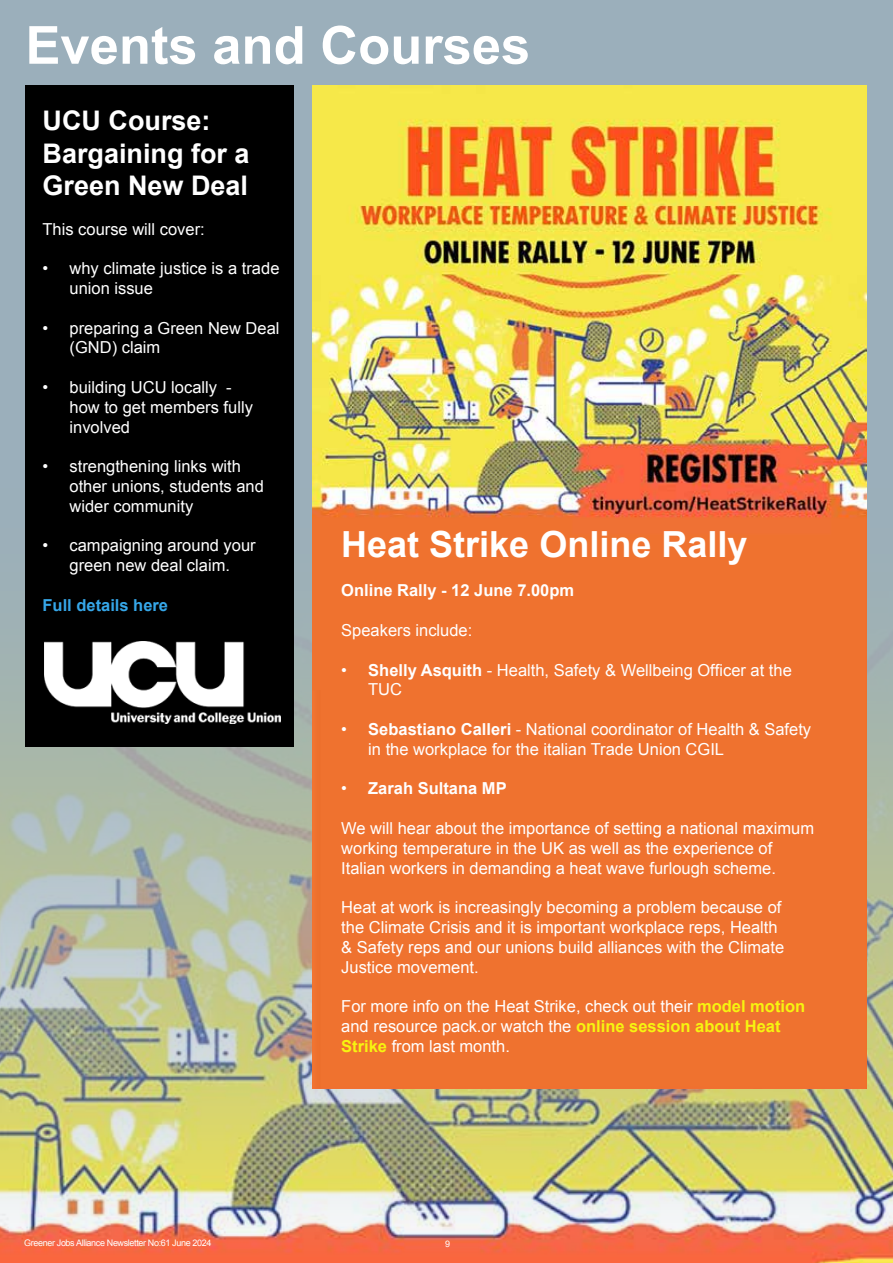
<style>
.page{position:relative;width:893px;height:1263px;background:#9bafbb}
.page>*{position:absolute;margin:0;border:0;box-sizing:border-box;transform-origin:0 0}
.t1{font:700 52.5px "Arial";color:#fff}
.t2{font:700 36px "Arial";color:#fff}
.t3{font:700 27px/32.4px "Arial";color:#fff}
.t4{font:16.5px/19.8px "Arial";color:#fff}
.t5{font:700 16.5px "Arial";color:#fff}
.t6{font:700 16.5px "Arial";color:#36a7e9}
.t7{font:9px "Arial";letter-spacing:-.04em;color:#fff}
.s1{font-weight:700}
.s2{font-weight:400}
.s3{font-weight:700;color:#f7f410}
</style>
<div class="page">
<img style="left:0;top:462px;width:893px;height:801px">
<img style="left:313px;top:85px;width:553px;height:1004px">
<div style="left:26px;top:85px;width:268px;height:661px;background:#000"></div>
<img style="left:45px;top:641px;width:236px;height:83px">
<h1 class="t1" style="left:26px;top:11px;width:506px">Events and Courses</h1>
<h3 class="t3" style="left:43px;top:105px;width:209px">UCU Course:<br>Bargaining for a<br>Green New Deal</h3>
<p class="t4" style="left:43px;top:219px;width:164px">This course will cover:</p>
<p class="t4" style="left:70px;top:259px;width:211px;text-indent:-27px">• why climate justice is a trade union issue</p>
<p class="t4" style="left:70px;top:318px;width:211px;text-indent:-27px">• preparing a Green New Deal (GND) claim</p>
<p class="t4" style="left:70px;top:377px;width:185px;text-indent:-27px">• building UCU locally - how to get members fully involved</p>
<p class="t4" style="left:70px;top:457px;width:196px;text-indent:-27px">• strengthening links with other unions, students and wider community</p>
<p class="t4" style="left:43px;top:536px;width:215px;text-align:center">• campaigning around your green new deal claim.</p>
<p class="t6" style="left:43px;top:594px;width:127px">Full details here</p>
<h2 class="t2" style="left:341px;top:520px;width:408px">Heat Strike Online Rally</h2>
<p class="t5" style="left:341px;top:580px;width:234px">Online Rally - 12 June 7.00pm</p>
<p class="t4" style="left:341px;top:620px;width:133px">Speakers include:</p>
<p class="t4" style="left:368px;top:660px;width:425px;text-indent:-27px">• <span class="s1">Shelly Asquith</span> - Health, Safety &amp; Wellbeing Officer at the<br>TUC</p>
<p class="t4" style="left:368px;top:719px;width:444px;text-indent:-27px">• <span class="s1">Sebastiano Calleri</span> - National coordinator of Health &amp; Safety in the workplace for the italian Trade Union CGIL</p>
<p class="t5" style="left:341px;top:778px;width:167px"><span class="s2">•</span> Zarah Sultana MP</p>
<p class="t4" style="left:341px;top:818px;width:474px">We will hear about the importance of setting a national maximum working temperature in the UK as well as the experience of<br>Italian workers in demanding a heat wave furlough scheme.</p>
<p class="t4" style="left:341px;top:898px;width:444px">Heat at work is increasingly becoming a problem because of the Climate Crisis and it is important workplace reps, Health &amp; Safety reps and our unions build alliances with the Climate Justice movement.</p>
<p class="t4" style="left:341px;top:997px;width:465px">For more info on the Heat Strike, check out their <span class="s3">model motion </span>and resource pack.or watch the <span class="s3">online session about Heat<br>Strike</span> from last month.</p>
<p class="t7" style="left:24px;top:1237px;width:189px">Greener Jobs Alliance Newsletter No:61 June 2024</p>
<p class="t7" style="left:445px;top:1238px;width:7px">9</p>
</div>
